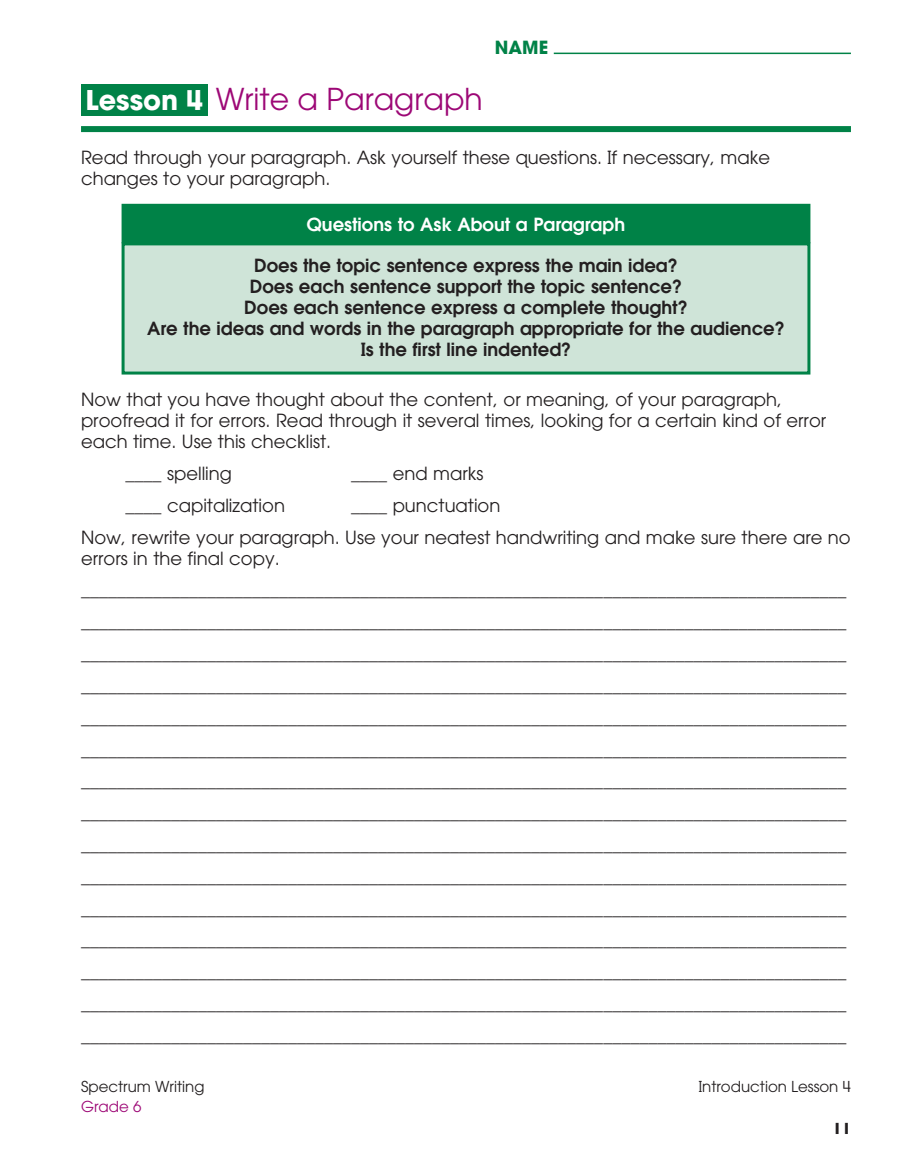
<style>
.page{position:relative;width:905px;height:1175px;background:#fff}
.page>*{position:absolute;margin:0;border:0;box-sizing:border-box;transform-origin:0 0}
.t1{font:30px "EDU Avant Garde Book";color:#9d0876}
.t2{font:18px/31.8px "EDU Avant Garde Book";color:#231f20}
.t3{font:18px/21px "EDU Avant Garde Demi";color:#231f20;text-align:center}
.t4{font:18px "EDU Avant Garde Demi";color:#fff}
.t5{font:18px "EDU Avant Garde Bold";color:#008247}
.t6{font:15px "EDU Avant Garde Book";color:#231f20}
.t7{font:15px "EDU Avant Garde Book";color:#9d0876}
.t8{font:15px "EDU Avant Garde Bold";color:#231f20}
.s1{font-family:"EDU Avant Garde Bold";font-size:27px;color:#fff}
</style>
<div class="page">
<div style="left:123px;top:244px;width:685px;height:129px;background:#cfe4d8"></div>
<div style="left:122px;top:242px;width:688px;height:132px;border:3px solid #008247"></div>
<div style="left:123px;top:205px;width:685px;height:37px;background:#008247"></div>
<div style="left:122px;top:204px;width:688px;height:39px;border:3px solid #008247"></div>
<div style="left:81px;top:84px;width:126px;height:31px;background:#008247"></div>
<hr style="left:553px;top:53px;width:297px;height:1px;background:#008247">
<div style="left:81px;top:126px;width:769px;height:6px;background:#008247"></div>
<h1 class="t1" style="left:86px;top:81px;width:398px"><span class="s1">Lesson 4</span> Write a Paragraph</h1>
<p class="t5" style="left:495px;top:36px;width:55px">NAME</p>
<p class="t2" style="left:81px;top:147px;width:690px;line-height:21px">Read through your paragraph Ask yourself these questions If necessary, make changes to your paragraph</p>
<p class="t2" style="left:418px;top:142px;width:3px">.</p>
<p class="t4" style="left:307px;top:212px;width:320px">Questions to Ask About a Paragraph</p>
<p class="t3" style="left:147px;top:254px;width:639px">Does the topic sentence express the main idea?<br>Does each sentence support the topic sentence?<br>Does each sentence express a complete thought?<br>Are the ideas and words in the paragraph appropriate for the audience?<br>Is the first line indented?</p>
<p class="t2" style="left:646px;top:287px;width:3px">.</p>
<p class="t2" style="left:81px;top:389px;width:746px;line-height:21px">Now that you have thought about the content, or meaning, of your paragraph, proofread it for errors Read through it several times, looking for a certain kind of error each time Use this checklist</p>
<p class="t2" style="left:126px;top:457px;width:108px">____ spelling</p>
<p class="t2" style="left:351px;top:457px;width:134px">____ end marks</p>
<p class="t2" style="left:126px;top:489px;width:161px">____ capitalization</p>
<p class="t2" style="left:81px;top:489px;width:771px;text-indent:270px">____ punctuation<br>Now, rewrite your paragraph Use your neatest handwriting and make sure there are no</p>
<p class="t2" style="left:81px;top:542px;width:766px">errors in the final copy _____________________________________________________________________________________ _____________________________________________________________________________________ _____________________________________________________________________________________ _____________________________________________________________________________________ _____________________________________________________________________________________ _____________________________________________________________________________________ _____________________________________________________________________________________ _____________________________________________________________________________________ _____________________________________________________________________________________ _____________________________________________________________________________________ _____________________________________________________________________________________ _____________________________________________________________________________________ _____________________________________________________________________________________ _____________________________________________________________________________________ _____________________________________________________________________________________</p>
<p class="t6" style="left:81px;top:1078px;width:125px">Spectrum Writing</p>
<p class="t7" style="left:81px;top:1097px;width:62px">Grade 6</p>
<p class="t6" style="left:699px;top:1078px;width:153px">Introduction Lesson 4</p>
<p class="t8" style="left:832px;top:1119px;width:20px">11</p>
</div>
